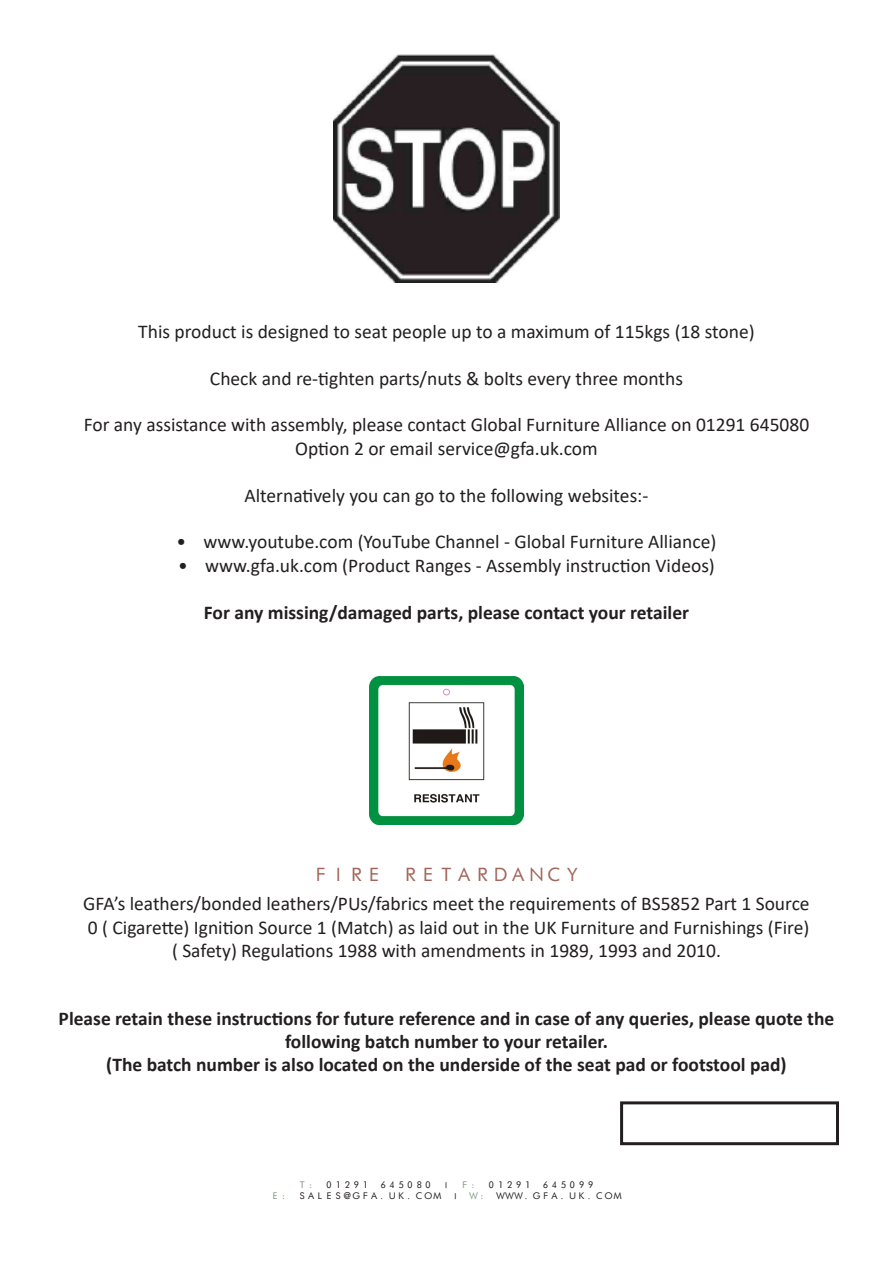
<style>
.page{position:relative;width:893px;height:1263px;background:#fff}
.page>*{position:absolute;margin:0;border:0;box-sizing:border-box;transform-origin:0 0}
.t1{font:19.5px "Calibri";color:#231f20}
.t2{font:700 19.5px/23.4px "Calibri";color:#231f20;text-align:center}
.t3{font:18px "Futurist Fixed Width";color:#a26559}
.t4{font:9px "Futurist Fixed Width";color:#231f20}
.s1{color:#809980}
</style>
<div class="page">
<img style="left:333px;top:54px;width:227px;height:228px">
<img style="left:370px;top:676px;width:153px;height:149px">
<div style="left:620px;top:1101px;width:219px;height:44px;border:3px solid #231f20"></div>
<p class="t1" style="left:138px;top:318px;width:618px">This product is designed to seat people up to a maximum of 115kgs (18 stone)</p>
<p class="t1" style="left:210px;top:365px;width:475px">Check and re-tighten parts/nuts &amp; bolts every three months</p>
<p class="t1" style="left:84px;top:411px;width:727px">For any assistance with assembly, please contact Global Furniture Alliance on 01291 645080</p>
<p class="t1" style="left:295px;top:435px;width:304px">Option 2 or email service@gfa.uk.com</p>
<p class="t1" style="left:244px;top:482px;width:405px">Alternatively you can go to the following websites:-</p>
<p class="t1" style="left:177px;top:528px;width:541px">• www.youtube.com (YouTube Channel - Global Furniture Alliance)</p>
<p class="t1" style="left:178px;top:552px;width:538px">• www.gfa.uk.com (Product Ranges - Assembly instruction Videos)</p>
<p class="t2" style="left:204px;top:600px;width:487px">For any missing/damaged parts, please contact your retailer</p>
<p class="t3" style="left:311px;top:863px;width:272px">FIRE RETARDANCY</p>
<p class="t1" style="left:83px;top:890px;width:728px">GFA’s leathers/bonded leathers/PUs/fabrics meet the requirements of BS5852 Part 1 Source</p>
<p class="t1" style="left:88px;top:913px;width:723px">0 ( Cigarette) Ignition Source 1 (Match) as laid out in the UK Furniture and Furnishings (Fire)</p>
<p class="t1" style="left:172px;top:937px;width:550px">( Safety) Regulations 1988 with amendments in 1989, 1993 and 2010.</p>
<p class="t2" style="left:59px;top:1006px;width:777px">Please retain these instructions for future reference and in case of any queries, please quote the following batch number to your retailer.</p>
<p class="t2" style="left:106px;top:1053px;width:682px">(The batch number is also located on the underside of the seat pad or footstool pad)</p>
<p class="t4" style="left:298px;top:1179px;width:298px"><span class="s1">T:</span> 01291 645080 | <span class="s1">F:</span> 01291 645099</p>
<p class="t4" style="left:271px;top:1190px;width:352px"><span class="s1">E:</span> SALES@GFA.UK.COM | <span class="s1">W:</span> WWW.GFA.UK.COM</p>
</div>
